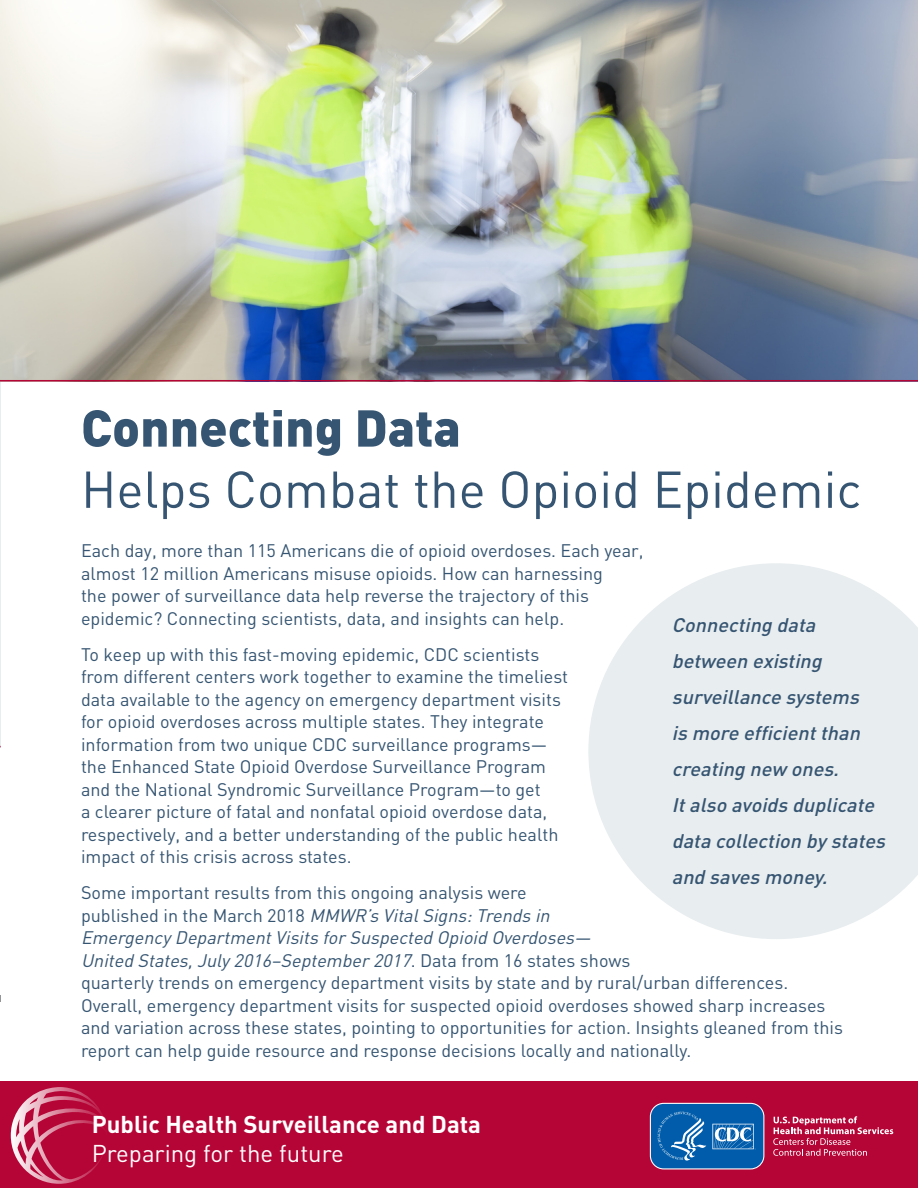
<style>
.page{position:relative;width:918px;height:1188px;background:#fff}
.page>*{position:absolute;margin:0;border:0;box-sizing:border-box;transform-origin:0 0}
.HEADING_1_for_BOOK{font:51px/61.2px "DIN";color:#365572}
.t1{font:700 24px "DIN";color:#fff}
.t2{font:24px "DIN";color:#fff}
.QUOTE{font:italic 500 19.5px/36px "DIN";color:#365572}
.BODY_1{font:18px/22.5px "DIN";color:#365572}
.s1{font-weight:900}
.s2{font-style:italic}
</style>
<div class="page">
<div style="left:0;top:1081px;width:918px;height:107px;background:#b50536"></div>
<svg style="left:773px;top:1116px;width:120px;height:40px"></svg>
<svg style="left:649px;top:1102px;width:116px;height:68px;background:#2e6fb0"></svg>
<svg style="left:11px;top:1087px;width:93px;height:97px"></svg>
<hr style="left:0;top:271px;width:1px;height:476px;background:#e8edef">
<img style="left:0;top:0;width:918px;height:380px">
<svg style="left:588px;top:563px;width:330px;height:376px;fill:#e8edef"></svg>
<hr style="left:0;top:380px;width:918px;height:1px;background:#b50536">
<p class="HEADING_1_for_BOOK" style="left:81px;top:395px;width:782px"><span class="s1">Connecting Data<br></span>Helps Combat the Opioid Epidemic</p>
<p class="BODY_1" style="left:81px;top:539px;width:564px">Each day, more than 115 Americans die of opioid overdoses. Each year, almost 12 million Americans misuse opioids. How can harnessing<br>the power of surveillance data help reverse the trajectory of this epidemic? Connecting scientists, data, and insights can help.</p>
<p class="BODY_1" style="left:81px;top:642px;width:489px">To keep up with this fast-moving epidemic, CDC scientists from different centers work together to examine the timeliest data available to the agency on emergency department visits for opioid overdoses across multiple states. They integrate information from two unique CDC surveillance programs— the Enhanced State Opioid Overdose Surveillance Program and the National Syndromic Surveillance Program—to get<br>a clearer picture of fatal and nonfatal opioid overdose data, respectively, and a better understanding of the public health impact of this crisis across states.</p>
<p class="BODY_1" style="left:81px;top:881px;width:764px">Some important results from this ongoing analysis were<br>p u b l i s h e d i n t h e M a rc h 2 0 1 8 <span class="s2">MMWR’s VitalSigns:Trends in<br>EmergencyDepartmentVisits forSuspected Opioid Overdoses—<br>United States,July2016–September2017</span>. D a t a f ro m 1 6 s t a t e s s h o ws<br>quarterly trends on emergency department visits by state and by rural/urban differences.<br>Overall, emergency department visits for suspected opioid overdoses showed sharp increases and variation across these states, pointing to opportunities for action. Insights gleaned from this report can help guide resource and response decisions locally and nationally.</p>
<p class="QUOTE" style="left:672px;top:606px;width:220px">Connecting data between existing surveillance systems<br>is more efficientthan creating new ones.<br>Italso avoids duplicate data collection by states and saves money.</p>
<h2 class="t1" style="left:92px;top:1109px;width:391px">Public Health Surveillance and Data</h2>
<h2 class="t2" style="left:92px;top:1138px;width:254px">Preparing for the future</h2>
</div>
